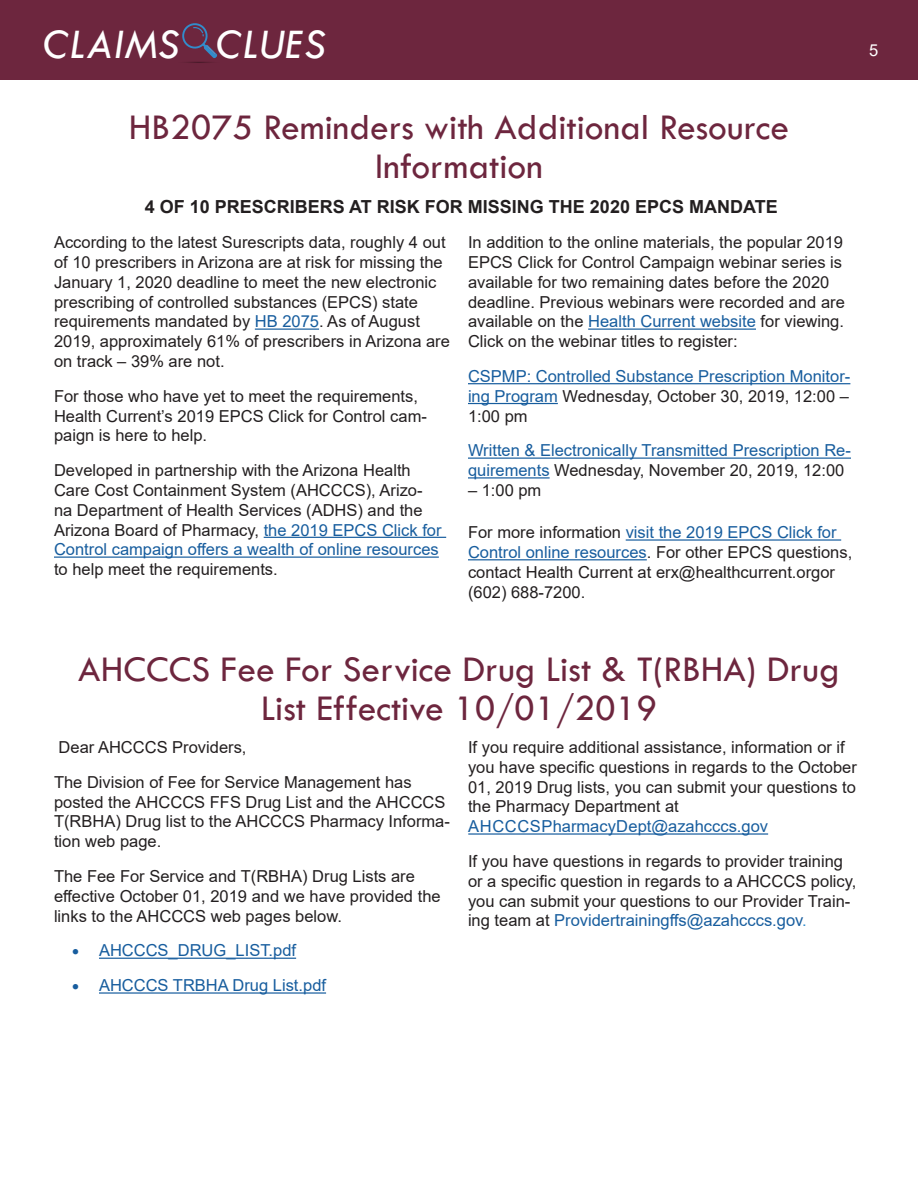
<style>
.page{position:relative;width:918px;height:1188px;background:#fff}
.page>*{position:absolute;margin:0;border:0;box-sizing:border-box;transform-origin:0 0}
.t1{font:italic 43.65px "Tw Cen";color:#fff}
.Main_red_headline{font:37.5px/39px "Tw Cen";color:#6d263e;text-align:center}
.t2{font:700 18px "Arial";color:#231f20}
.t3{font:16.5px/19.8px "Arial";color:#231f20}
.t4{font:16.5px/19.8px "Arial";color:#175d9e;text-align:justify}
.t5{font:16.5px "Arial";color:#fff}
.s1{color:#175d9e}
.s2{color:#231f20}
.s3{color:#318dcc}
</style>
<div class="page">
<div style="left:0;top:0;width:918px;height:79px;background:#6d263e"></div>
<svg style="left:182px;top:23px;width:35px;height:40px"></svg>
<hr style="left:255px;top:329px;width:64px;height:1px;background:#175d9e">
<hr style="left:264px;top:537px;width:182px;height:1px;background:#175d9e">
<hr style="left:54px;top:557px;width:385px;height:1px;background:#175d9e">
<hr style="left:588px;top:329px;width:168px;height:1px;background:#175d9e">
<hr style="left:468px;top:383px;width:382px;height:1px;background:#175d9e">
<hr style="left:468px;top:403px;width:90px;height:1px;background:#175d9e">
<hr style="left:468px;top:458px;width:383px;height:1px;background:#175d9e">
<hr style="left:468px;top:477px;width:82px;height:2px;background:#175d9e">
<hr style="left:626px;top:539px;width:215px;height:2px;background:#175d9e">
<hr style="left:468px;top:559px;width:179px;height:1px;background:#175d9e">
<hr style="left:99px;top:958px;width:197px;height:1px;background:#175d9e">
<hr style="left:99px;top:992px;width:227px;height:2px;background:#175d9e">
<hr style="left:468px;top:833px;width:300px;height:2px;background:#175d9e">
<h1 class="t1" style="left:43px;top:18px;width:285px">CLAIMS CLUES</h1>
<p class="t5" style="left:869px;top:39px;width:11px">5</p>
<p class="Main_red_headline" style="left:129px;top:108px;width:662px">HB2075 Reminders with Additional Resource<br>Information</p>
<p class="t2" style="left:145px;top:194px;width:634px">4 OF 10 PRESCRIBERS AT RISK FOR MISSING THE 2020 EPCS MANDATE</p>
<p class="t3" style="left:54px;top:232px;width:397px">According to the latest Surescripts data, roughly 4 out of 10 prescribers in Arizona are at risk for missing the January 1, 2020 deadline to meet the new electronic prescribing of controlled substances (EPCS) state requirements mandated by <span class="s1">HB 2075</span>. As of August 2019, approximately 61% of prescribers in Arizona are on track – 39% are not.</p>
<p class="t3" style="left:54px;top:386px;width:374px">For those who have yet to meet the requirements,<br>Health Current’s 2019 EPCS Click for Control cam&shy;paign is here to help.</p>
<p class="t3" style="left:54px;top:460px;width:389px">Developed in partnership with the Arizona Health Care Cost Containment System (AHCCCS), Arizo&shy;na Department of Health Services (ADHS) and the Arizona Board of Pharmacy, <span class="s1">the 2019 EPCS Click for Control campaign offers a wealth of online resources </span>to help meet the requirements.</p>
<p class="t3" style="left:468px;top:232px;width:378px">In addition to the online materials, the popular 2019<br>EPCS Click for Control Campaign webinar series is available for two remaining dates before the 2020 deadline. Previous webinars were recorded and are available on the <span class="s1">Health Current website</span> for viewing.<br>Click on the webinar titles to register:</p>
<p class="t4" style="left:468px;top:366px;width:384px">CSPMP: Controlled Substance Prescription Monitor&shy;ing Program <span class="s2">Wednesday, October 30, 2019, 12:00 – 1:00 pm</span></p>
<p class="t4" style="left:468px;top:441px;width:384px">Written &amp; Electronically Transmitted Prescription Re&shy;quirements <span class="s2">Wednesday, November 20, 2019, 12:00</span></p>
<p class="t3" style="left:468px;top:480px;width:75px">– 1:00 pm</p>
<p class="t3" style="left:468px;top:522px;width:386px">For more information <span class="s1">visit the 2019 EPCS Click for Control online resources</span>. For other EPCS questions, contact Health Current at erx@healthcurrent.orgor (602) 688-7200.</p>
<p class="Main_red_headline" style="left:78px;top:649px;width:763px">AHCCCS Fee For Service Drug List &amp; T(RBHA) Drug<br>List Effective 10/01/2019</p>
<p class="t3" style="left:59px;top:737px;width:189px">Dear AHCCCS Providers,</p>
<p class="t3" style="left:54px;top:772px;width:397px">The Division of Fee for Service Management has posted the AHCCCS FFS Drug List and the AHCCCS T(RBHA) Drug list to the AHCCCS Pharmacy Informa&shy;tion web page.</p>
<p class="t3" style="left:54px;top:866px;width:388px">The Fee For Service and T(RBHA) Drug Lists are effective October 01, 2019 and we have provided the links to the AHCCCS web pages below.</p>
<p class="t4" style="left:72px;top:941px;width:226px">• AHCCCS_DRUG_LIST.pdf</p>
<p class="t4" style="left:72px;top:975px;width:256px">• AHCCCS TRBHA Drug List.pdf</p>
<p class="t3" style="left:468px;top:737px;width:390px">If you require additional assistance, information or if you have specific questions in regards to the October 01, 2019 Drug lists, you can submit your questions to the Pharmacy Department at <span class="s1">AHCCCSPharmacyDept@azahcccs.gov</span></p>
<p class="t3" style="left:468px;top:851px;width:390px">If you have questions in regards to provider training or a specific question in regards to a AHCCCS policy, you can submit your questions to our Provider Train&shy;ing team at <span class="s1">Providertrainingffs@azahcccs.gov</span><span class="s3">.</span></p>
</div>
